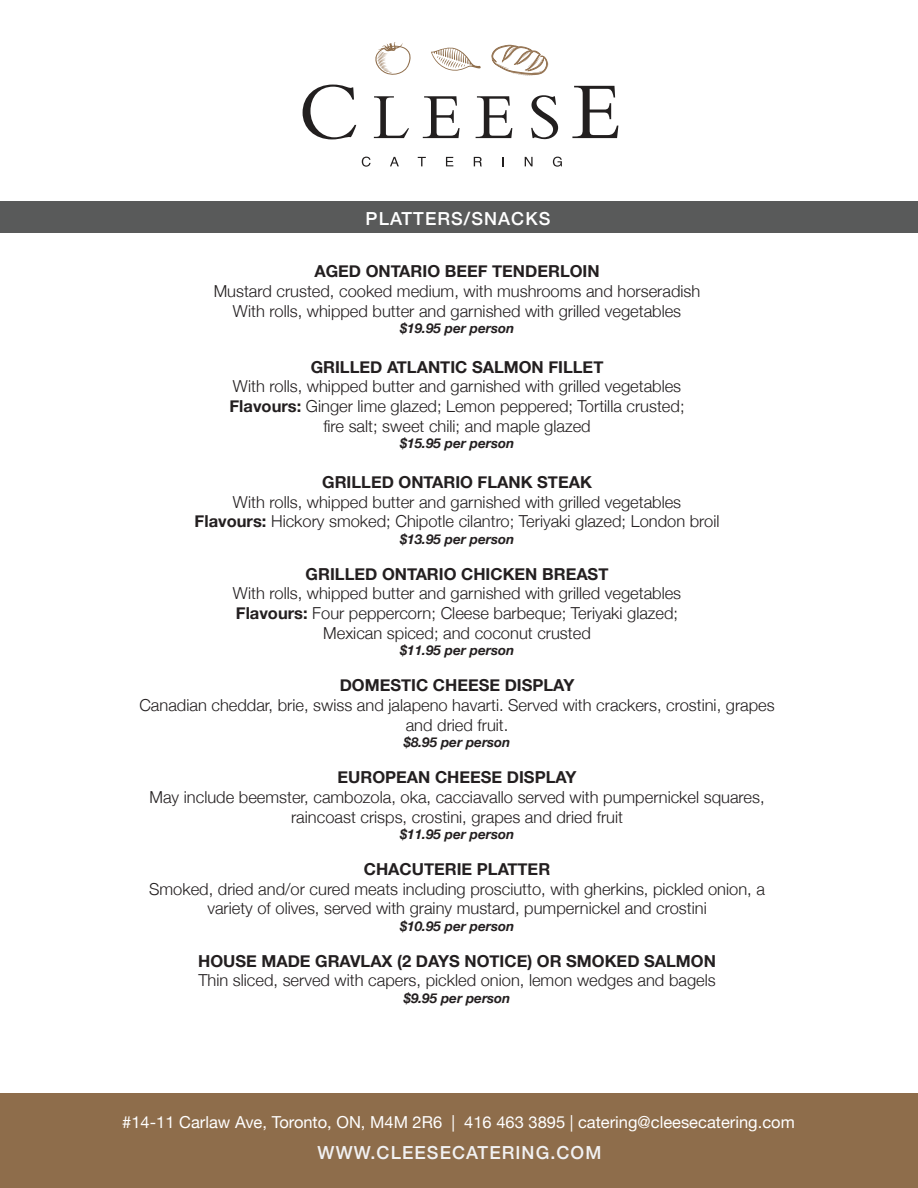
<style>
.page{position:relative;width:918px;height:1188px;background:#fff}
.page>*{position:absolute;margin:0;border:0;box-sizing:border-box;transform-origin:0 0}
.t1{font:500 18px "Helvetica Neue";letter-spacing:.06em;color:#f1f1f2}
.t2{font:500 18px "Helvetica Neue";letter-spacing:.06em;color:#fff}
.t3{font:300 16.5px/19.8px "Helvetica Neue";color:#231f20;text-align:center}
.t4{font:700 16.5px "Helvetica Neue";color:#231f20}
.t5{font:16.5px "Helvetica Neue";color:#fff}
.t6{font:italic 700 13.5px "Helvetica Neue";color:#231f20}
.s1{font-weight:700}
</style>
<div class="page">
<div style="left:0;top:201px;width:918px;height:32px;background:#595a5a"></div>
<svg style="left:303px;top:85px;width:53px;height:54px"></svg>
<svg style="left:374px;top:96px;width:35px;height:42px"></svg>
<svg style="left:423px;top:96px;width:37px;height:42px"></svg>
<svg style="left:476px;top:96px;width:36px;height:42px"></svg>
<svg style="left:531px;top:95px;width:27px;height:44px"></svg>
<svg style="left:572px;top:86px;width:46px;height:52px"></svg>
<svg style="left:362px;top:157px;width:9px;height:10px"></svg>
<svg style="left:390px;top:157px;width:9px;height:9px"></svg>
<svg style="left:418px;top:157px;width:8px;height:9px"></svg>
<svg style="left:446px;top:157px;width:7px;height:9px"></svg>
<svg style="left:474px;top:157px;width:8px;height:9px"></svg>
<svg style="left:502px;top:157px;width:2px;height:9px"></svg>
<svg style="left:525px;top:157px;width:8px;height:9px"></svg>
<svg style="left:553px;top:157px;width:9px;height:10px"></svg>
<svg style="left:491px;top:45px;width:57px;height:31px"></svg>
<svg style="left:375px;top:42px;width:36px;height:33px"></svg>
<svg style="left:431px;top:47px;width:50px;height:24px"></svg>
<div style="left:0;top:1093px;width:918px;height:95px;background:#8e6d4b"></div>
<p class="t2" style="left:366px;top:204px;width:186px">PLATTERS/SNACKS</p>
<p class="t4" style="left:314px;top:258px;width:287px">AGED ONTARIO BEEF TENDERLOIN</p>
<p class="t3" style="left:214px;top:280px;width:488px">Mustard crusted, cooked medium, with mushrooms and horseradish<br>With rolls, whipped butter and garnished with grilled vegetables</p>
<p class="t6" style="left:400px;top:318px;width:116px">$19.95 per person</p>
<p class="t4" style="left:311px;top:354px;width:294px">GRILLED ATLANTIC SALMON FILLET</p>
<p class="t3" style="left:229px;top:376px;width:457px">With rolls, whipped butter and garnished with grilled vegetables<br><span class="s1">Flavours:</span> Ginger lime glazed; Lemon peppered; Tortilla crusted; fire salt; sweet chili; and maple glazed</p>
<p class="t6" style="left:400px;top:433px;width:116px">$15.95 per person</p>
<p class="t4" style="left:322px;top:469px;width:271px">GRILLED ONTARIO FLANK STEAK</p>
<p class="t3" style="left:195px;top:491px;width:526px">With rolls, whipped butter and garnished with grilled vegetables<br><span class="s1">Flavours:</span> Hickory smoked; Chipotle cilantro; Teriyaki glazed; London broil</p>
<p class="t6" style="left:400px;top:528px;width:116px">$13.95 per person</p>
<p class="t4" style="left:306px;top:561px;width:304px">GRILLED ONTARIO CHICKEN BREAST</p>
<p class="t3" style="left:233px;top:583px;width:450px">With rolls, whipped butter and garnished with grilled vegetables<br><span class="s1">Flavours:</span> Four peppercorn; Cleese barbeque; Teriyaki glazed;<br>Mexican spiced; and coconut crusted</p>
<p class="t6" style="left:400px;top:640px;width:116px">$11.95 per person</p>
<p class="t4" style="left:340px;top:672px;width:236px">DOMESTIC CHEESE DISPLAY</p>
<p class="t3" style="left:139px;top:694px;width:637px">Canadian cheddar, brie, swiss and jalapeno havarti. Served with crackers, crostini, grapes and dried fruit.</p>
<p class="t6" style="left:404px;top:732px;width:109px">$8.95 per person</p>
<p class="t4" style="left:338px;top:764px;width:240px">EUROPEAN CHEESE DISPLAY</p>
<p class="t3" style="left:150px;top:786px;width:617px">May include beemster, cambozola, oka, cacciavallo served with pumpernickel squares, raincoast crisps, crostini, grapes and dried fruit</p>
<p class="t6" style="left:400px;top:823px;width:116px">$11.95 per person</p>
<p class="t4" style="left:364px;top:856px;width:188px">CHACUTERIE PLATTER</p>
<p class="t3" style="left:149px;top:878px;width:617px">Smoked, dried and/or cured meats including prosciutto, with gherkins, pickled onion, a variety of olives, served with grainy mustard, pumpernickel and crostini</p>
<p class="t6" style="left:400px;top:915px;width:116px">$10.95 per person</p>
<p class="t4" style="left:198px;top:948px;width:519px">HOUSE MADE GRAVLAX (2 DAYS NOTICE) OR SMOKED SALMON</p>
<p class="t3" style="left:198px;top:970px;width:519px">Thin sliced, served with capers, pickled onion, lemon wedges and bagels</p>
<p class="t6" style="left:404px;top:987px;width:109px">$9.95 per person</p>
<p class="t5" style="left:122px;top:1111px;width:674px">#14-11 Carlaw Ave, Toronto, ON, M4M 2R6 | 416 463 3895 | catering@cleesecatering.com</p>
<p class="t1" style="left:318px;top:1139px;width:285px">WWW.CLEESECATERING.COM</p>
</div>
